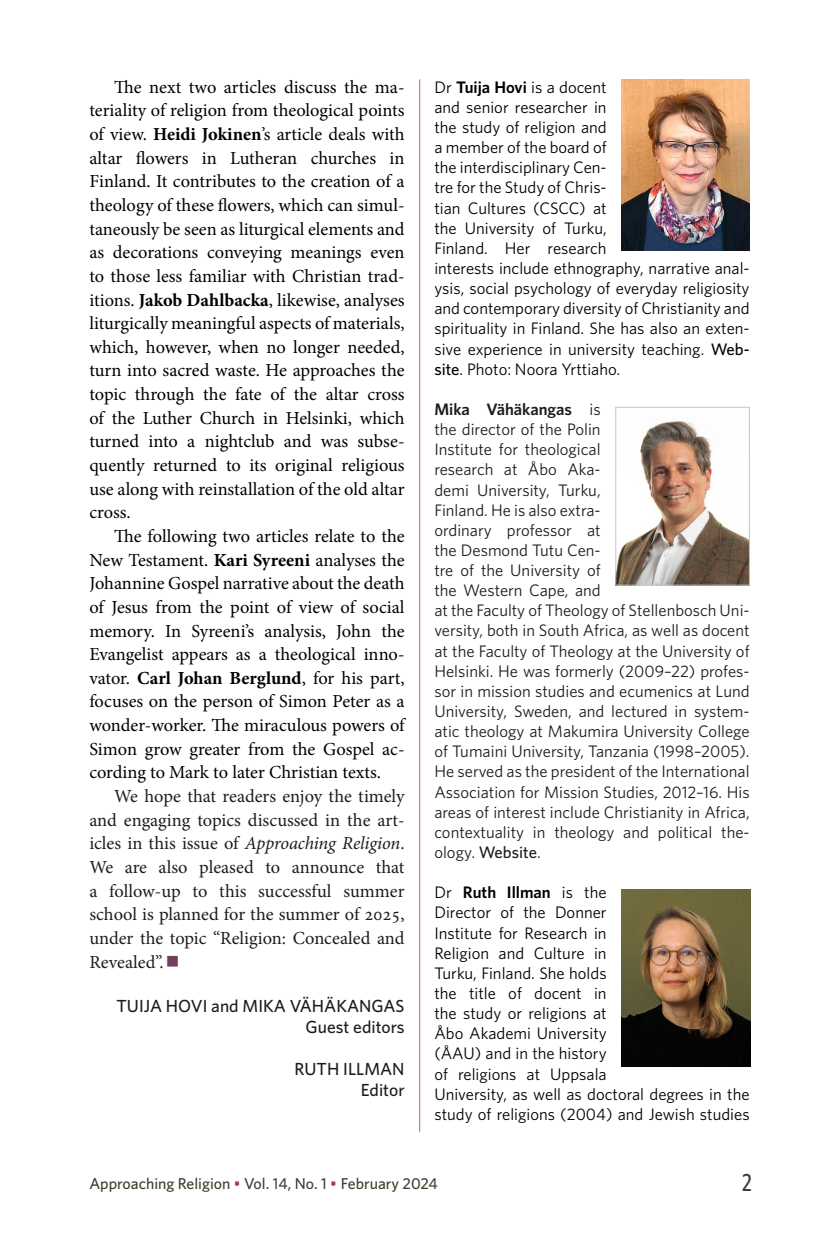
<style>
.page{position:relative;width:839px;height:1241px;background:#fff}
.page>*{position:absolute;margin:0;border:0;box-sizing:border-box;transform-origin:0 0}
.t1{font:500 24.5px "Whitney Condensed";color:#3d402e}
.Leipis{font:18.38px/23.6px "Minion Pro";letter-spacing:-.005em;color:#000;text-align:justify}
.Leipis-2{font:18.38px/23.6px "Minion Pro";letter-spacing:.005em;color:#1d1d1b;text-align:justify}
.Kirja-arviokirjoitta{font:500 17.5px "Whitney";color:#1d1d1b}
.Kuvateksti{font:16.62px/20.1px "Whitney";color:#000}
.Kuvateksti-2{font:16.62px/20.1px "Whitney";color:#1d1d1b}
.t2{font:500 15.75px "Whitney";color:#3d402e}
.s1{font-weight:700}
.s2{font-style:italic}
.s3{color:#743e5c}
.s4{font-weight:600}
.s5{font-weight:500}
.s6{color:#a73570}
</style>
<div class="page">
<hr style="left:419px;top:79px;width:1px;height:1052px;background:#b95d8d">
<img style="left:621px;top:79px;width:128px;height:171px">
<img style="left:617px;top:420px;width:130px;height:163px">
<div style="left:615px;top:407px;width:134px;height:178px;border:1px solid #c6c6c6"></div>
<img style="left:621px;top:889px;width:129px;height:177px">
<p class="Leipis" style="left:89px;top:75px;width:317px;text-indent:25px">The next two articles discuss the ma&shy;teriality of religion from theological points of view. <span class="s1">Heidi Jokinen</span>’s article deals with altar flowers in Lutheran churches in Finland. It contributes to the creation of a theology of these flowers, which can simul&shy;taneously be seen as liturgical elements and as decorations conveying meanings even to those less familiar with Christian trad&shy;itions. <span class="s1">Jakob Dahlbacka</span>, likewise, analyses liturgically meaningful aspects of materials, which, however, when no longer needed, turn into sacred waste. He approaches the topic through the fate of the altar cross of the Luther Church in Helsinki, which turned into a nightclub and was subse&shy;quently returned to its original religious use along with reinstallation of the old altar cross.</p>
<p class="Leipis" style="left:89px;top:524px;width:317px;text-indent:25px">The following two articles relate to the New Testament. <span class="s1">Kari Syreeni</span> analyses the Johannine Gospel narrative about the death of Jesus from the point of view of social memory. In Syreeni’s analysis, John the Evangelist appears as a theological inno&shy;vator. <span class="s1">Carl Johan Berglund</span>, for his part, focuses on the person of Simon Peter as a wonder-worker. The miraculous powers of Simon grow greater from the Gospel ac&shy;cording to Mark to later Christian texts.</p>
<p class="Leipis-2" style="left:89px;top:784px;width:317px;text-indent:25px">We hope that readers enjoy the timely and engaging topics discussed in the art&shy;icles in this issue of <span class="s2">Approaching Religion</span>.<br>We are also pleased to announce that a follow-up to this successful summer school is planned for the summer of 2025, under the topic “Religion: Concealed and Revealed”.<span class="s3">■</span></p>
<h3 class="Kirja-arviokirjoitta" style="left:116px;top:994px;width:289px">TUIJA HOVI and MIKA VÄHÄKANGAS</h3>
<h3 class="Kirja-arviokirjoitta" style="left:305px;top:1015px;width:100px">Guest editors</h3>
<h3 class="Kirja-arviokirjoitta" style="left:294px;top:1057px;width:111px">RUTH ILLMAN</h3>
<h3 class="Kirja-arviokirjoitta" style="left:361px;top:1078px;width:45px">Editor</h3>
<p class="Kuvateksti" style="left:434px;top:76px;width:317px">Dr <span class="s4">Tuija Hovi</span> is a docent<br>and senior researcher in<br>the study of religion and<br>a member of the board of<br>the interdisciplinary Cen-<br>tre for the Study of Chris-<br>tian Cultures (CSCC) at<br>the University of Turku,<br>Finland. Her research<br>interests include ethnography, narrative anal&shy;ysis, social psychology of everyday religiosity and contemporary diversity of Christianity and spirituality in Finland. She has also an exten&shy;sive experience in university teaching. <span class="s5">Web&shy;site</span>. Photo: Noora Yrttiaho.</p>
<p class="Kuvateksti-2" style="left:434px;top:398px;width:317px"><span class="s4">Mika Vähäkangas</span> is<br>the director of the Polin<br>Institute for theological<br>research at Åbo Aka-<br>demi University, Turku,<br>Finland. He is also extra-<br>ordinary professor at<br>the Desmond Tutu Cen-<br>tre of the University of<br>the Western Cape, and<br>at the Faculty of Theology of Stellenbosch Uni&shy;versity, both in South Africa, as well as docent at the Faculty of Theology at the University of Helsinki. He was formerly (2009–22) profes&shy;sor in mission studies and ecumenics at Lund University, Sweden, and lectured in system&shy;atic theology at Makumira University College of Tumaini University, Tanzania (1998–2005).<br>He served as the president of the International Association for Mission Studies, 2012–16. His areas of interest include Christianity in Africa, contextuality in theology and political the&shy;ology. <span class="s5">Website</span>.</p>
<p class="Kuvateksti" style="left:434px;top:881px;width:317px">Dr <span class="s4">Ruth Illman</span> is the<br>Director of the Donner<br>Institute for Research in<br>Religion and Culture in<br>Turku, Finland. She holds<br>the title of docent in<br>the study or religions at<br>Åbo Akademi University<br>(ÅAU) and in the history<br>of religions at Uppsala<br>University, as well as doctoral degrees in the study of religions (2004) and Jewish studies</p>
<p class="t2" style="left:89px;top:1172px;width:350px">Approaching Religion <span class="s6">•</span> Vol. 14, No. 1 <span class="s6">•</span> February 2024</p>
<h1 class="t1" style="left:742px;top:1167px;width:11px">2</h1>
</div>
